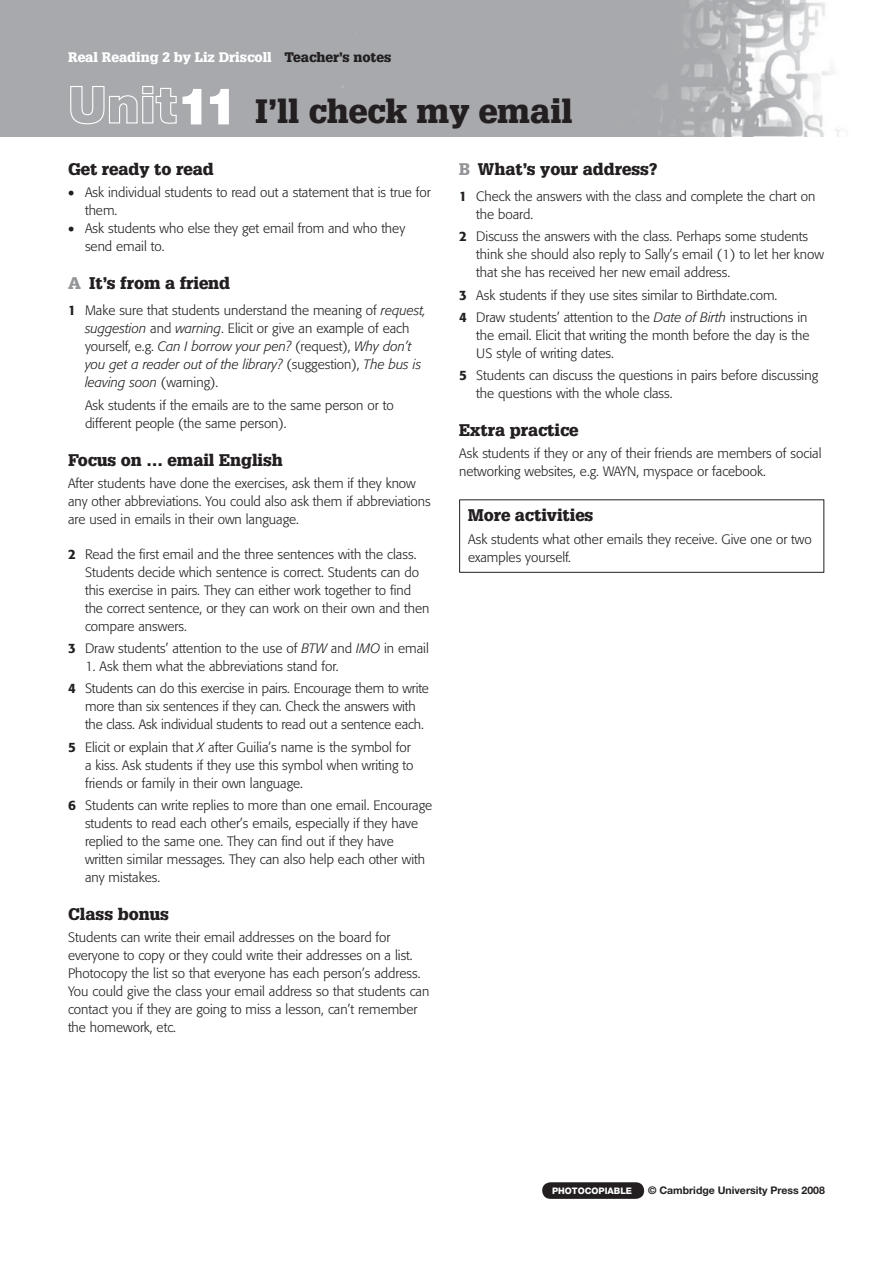
<style>
.page{position:relative;width:893px;height:1263px;background:#fff}
.page>*{position:absolute;margin:0;border:0;box-sizing:border-box;transform-origin:0 0}
.t1{font:900 33px "Glypha";color:#231f20}
.t2{font:900 16.5px "Glypha";color:#231f20}
.t3{font:300 13.5px/18px "Formata";color:#231f20}
.t4{font:900 13.5px "Glypha";color:#fff}
.t5{font:700 10.5px "Helvetica Neue";color:#231f20}
.t6{font:800 9px "Helvetica Neue";color:#fff}
.s1{color:#231f20}
.s2{font-family:"Helvetica Neue";font-size:51px;color:#fff}
.s3{color:#939598}
.s4{font-weight:500}
.s5{font-style:italic}
</style>
<div class="page">
<img style="left:0;top:0;width:843px;height:136px">
<div style="left:542px;top:1182px;width:102px;height:17px;background:#231f20;border-radius:8px"></div>
<hr style="left:459px;top:499px;width:365px;height:1px;background:#231f20">
<hr style="left:459px;top:500px;width:1px;height:72px;background:#231f20">
<hr style="left:823px;top:500px;width:1px;height:72px;background:#231f20">
<hr style="left:459px;top:572px;width:365px;height:1px;background:#231f20">
<p class="t4" style="left:68px;top:52px;width:325px">Real Reading 2 by Liz Driscoll <span class="s1">Teacher’s notes</span></p>
<h1 class="t1" style="left:68px;top:98px;width:506px"><span class="s2">Unit11</span> I’ll check my email</h1>
<p class="t2" style="left:68px;top:162px;width:147px">Get ready to read</p>
<p class="t3" style="left:85px;top:184px;width:347px;text-indent:-17px">• Ask individual students to read out a statement that is true for them.</p>
<p class="t3" style="left:85px;top:220px;width:322px;text-indent:-17px">• Ask students who else they get email from and who they send email to.</p>
<p class="t2" style="left:68px;top:277px;width:164px"><span class="s3">A</span> It’s from a friend</p>
<p class="t3" style="left:85px;top:303px;width:342px;text-indent:-17px"><span class="s4">1</span> Make sure that students understand the meaning of <span class="s5">request, suggestion</span> and <span class="s5">warning</span>. Elicit or give an example of each yourself, e.g. <span class="s5">Can I borrow your pen?</span> (request), <span class="s5">Why don’t you get a reader out of the library?</span> (suggestion), <span class="s5">The bus is leaving soon</span> (warning).</p>
<p class="t3" style="left:85px;top:397px;width:310px">Ask students if the emails are to the same person or to different people (the same person).</p>
<p class="t2" style="left:68px;top:453px;width:216px">Focus on … email English</p>
<p class="t3" style="left:68px;top:475px;width:364px">After students have done the exercises, ask them if they know any other abbreviations. You could also ask them if abbreviations are used in emails in their own language.</p>
<p class="t3" style="left:85px;top:546px;width:346px;text-indent:-17px"><span class="s4">2</span> Read the first email and the three sentences with the class.<br>Students decide which sentence is correct. Students can do this exercise in pairs. They can either work together to find the correct sentence, or they can work on their own and then compare answers.</p>
<p class="t3" style="left:68px;top:640px;width:362px"><span class="s4">3</span> Draw students’ attention to the use of <span class="s5">BTW</span> and <span class="s5">IMO</span> in email</p>
<p class="t3" style="left:68px;top:656px;width:362px;line-height:22.2px;text-indent:17px">1. Ask them what the abbreviations stand for.<br><span class="s4">4</span> Students can do this exercise in pairs. Encourage them to write</p>
<p class="t3" style="left:85px;top:699px;width:340px">more than six sentences if they can. Check the answers with the class. Ask individual students to read out a sentence each.</p>
<p class="t3" style="left:85px;top:739px;width:330px;text-indent:-17px"><span class="s4">5</span> Elicit or explain that <span class="s5">X</span> after Guilia’s name is the symbol for a kiss. Ask students if they use this symbol when writing to friends or family in their own language.</p>
<p class="t3" style="left:85px;top:797px;width:349px;text-indent:-17px"><span class="s4">6</span> Students can write replies to more than one email. Encourage students to read each other’s emails, especially if they have replied to the same one. They can find out if they have written similar messages. They can also help each other with any mistakes.</p>
<p class="t2" style="left:68px;top:908px;width:103px">Class bonus</p>
<p class="t3" style="left:68px;top:929px;width:363px">Students can write their email addresses on the board for everyone to copy or they could write their addresses on a list.<br>Photocopy the list so that everyone has each person’s address.<br>You could give the class your email address so that students can contact you if they are going to miss a lesson, can’t remember the homework, etc.</p>
<p class="t2" style="left:459px;top:162px;width:200px"><span class="s3">B</span> What’s your address?</p>
<p class="t3" style="left:476px;top:188px;width:341px;text-indent:-17px"><span class="s4">1</span> Check the answers with the class and complete the chart on the board.</p>
<p class="t3" style="left:476px;top:229px;width:349px;text-indent:-17px"><span class="s4">2</span> Discuss the answers with the class. Perhaps some students think she should also reply to Sally’s email (1) to let her know that she has received her new email address.</p>
<p class="t3" style="left:459px;top:285px;width:350px;line-height:22.2px"><span class="s4">3</span> Ask students if they use sites similar to Birthdate.com.<br><span class="s4">4</span> Draw students’ attention to the <span class="s5">Date of Birth</span> instructions in</p>
<p class="t3" style="left:476px;top:327px;width:335px">the email. Elicit that writing the month before the day is the<br>US style of writing dates.</p>
<p class="t3" style="left:476px;top:367px;width:343px;text-indent:-17px"><span class="s4">5</span> Students can discuss the questions in pairs before discussing the questions with the whole class.</p>
<p class="t2" style="left:459px;top:424px;width:121px">Extra practice</p>
<p class="t3" style="left:459px;top:446px;width:364px">Ask students if they or any of their friends are members of social networking websites, e.g. WAYN, myspace or facebook.</p>
<p class="t2" style="left:468px;top:509px;width:127px">More activities</p>
<p class="t3" style="left:468px;top:531px;width:345px">Ask students what other emails they receive. Give one or two examples yourself.</p>
<p class="t6" style="left:552px;top:1187px;width:82px">PHOTOCOPIABLE</p>
<p class="t5" style="left:648px;top:1187px;width:178px">© Cambridge University Press 2008</p>
</div>
